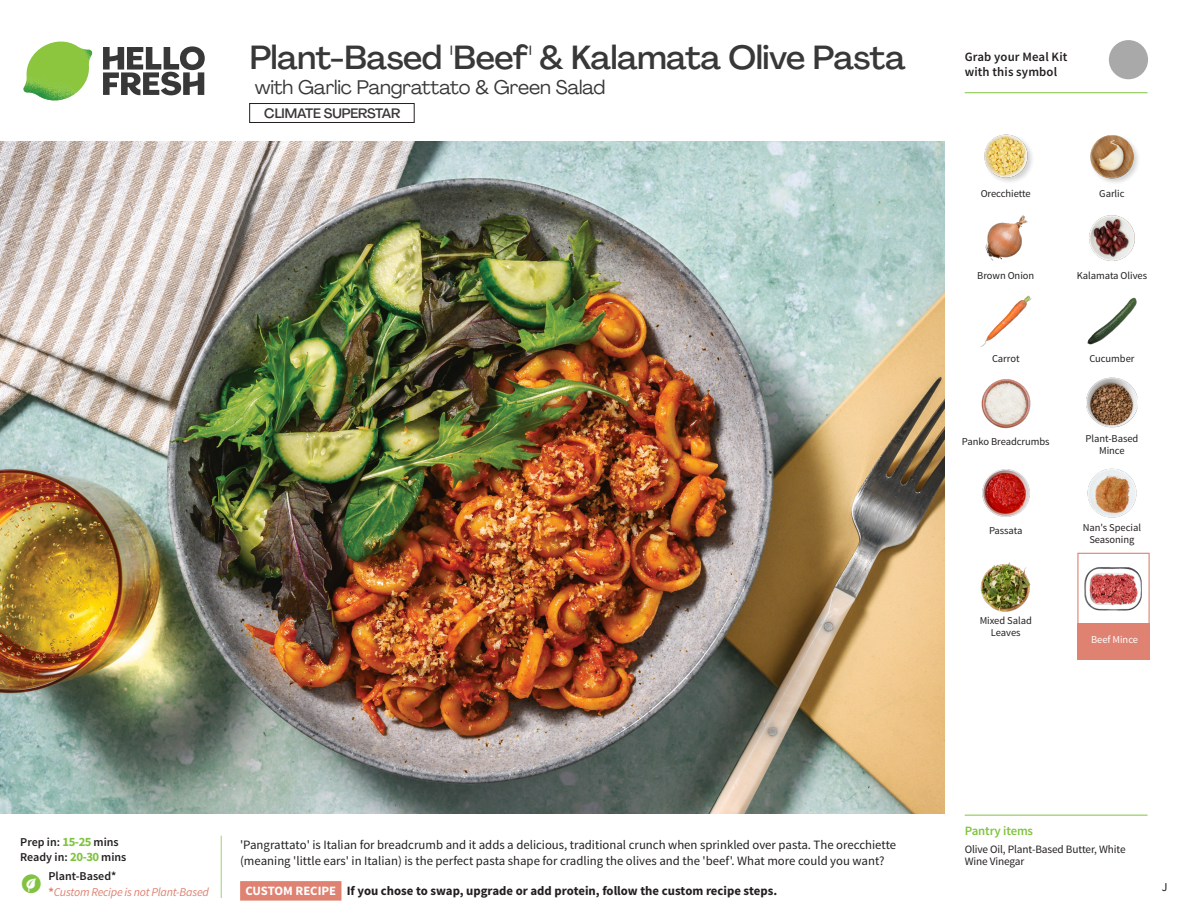
<style>
.page{position:relative;width:1188px;height:918px;background:#fff}
.page>*{position:absolute;margin:0;border:0;box-sizing:border-box;transform-origin:0 0}
._15_Titel_UK{font:500 33px "Agrandir";letter-spacing:-.015em;color:#383839}
._15_Titel_UK-2{font:19.5px "Agrandir";letter-spacing:-.01em;color:#383839}
.t1{font:500 13.5px "Agrandir";letter-spacing:-.01em;color:#383839}
.Step_6_Text_AU{font:12.75px/16.5px "Source Sans Pro";color:#231f20}
.Step_6_Text_AU-2{font:700 12.75px "Source Sans Pro";color:#231f20}
.t2{font:600 12.75px/15px "Source Sans Pro";letter-spacing:.01em;color:#231f20}
._04_Headers_Front{font:600 12.75px "Source Sans Pro";letter-spacing:-.01em;color:#81c340}
._04_Intro{font:600 12px "Source Sans Pro";color:#231f20}
._04_Intro-2{font:italic 12px "Source Sans Pro";letter-spacing:-.02em;color:#df8272}
.t3{font:12px "Source Sans Pro";color:#231f20}
._05_Pantry{font:11.25px/12px "Source Sans Pro";letter-spacing:-.01em;color:#231f20}
._18_FRONT_ingredient{font:10.5px/12px "Source Sans Pro";letter-spacing:-.005em;color:#231f20;text-align:center}
._18_FRONT_ingredient-2{font:10.5px "Source Sans Pro";letter-spacing:-.005em;color:#fff}
.s1{font-weight:700;font-size:12.75px;color:#81c340}
.s2{font-weight:700;font-style:normal}
.s3{color:#fff}
</style>
<div class="page">
<svg style="left:103px;top:46px;width:102px;height:49px"></svg>
<img style="left:23px;top:42px;width:69px;height:59px">
<svg style="left:220px;top:835px;width:122px;height:66px"></svg>
<img style="left:0;top:142px;width:945px;height:672px">
<div style="left:249px;top:103px;width:165px;height:20px;border:1px solid #231f20"></div>
<img style="left:1087px;top:297px;width:50px;height:48px">
<img style="left:1086px;top:378px;width:51px;height:50px">
<img style="left:981px;top:379px;width:50px;height:50px">
<img style="left:982px;top:469px;width:48px;height:48px">
<img style="left:980px;top:295px;width:52px;height:52px">
<img style="left:985px;top:215px;width:43px;height:46px">
<img style="left:1089px;top:215px;width:46px;height:46px">
<img style="left:984px;top:134px;width:48px;height:48px">
<img style="left:1090px;top:135px;width:48px;height:48px">
<img style="left:1087px;top:468px;width:50px;height:50px">
<div style="left:1077px;top:553px;width:73px;height:72px;border:1px solid #df8272"></div>
<div style="left:1077px;top:623px;width:73px;height:36px;background:#df8272"></div>
<img style="left:1084px;top:567px;width:58px;height:44px">
<img style="left:981px;top:563px;width:50px;height:49px">
<hr style="left:965px;top:815px;width:183px;height:1px;background:#81c340">
<svg style="left:1091px;top:40px;width:57px;height:54px"></svg>
<hr style="left:965px;top:92px;width:183px;height:1px;background:#81c340">
<p class="_15_Titel_UK" style="left:250px;top:37px;width:657px">Plant-Based 'Beef' &amp; Kalamata Olive Pasta</p>
<p class="_15_Titel_UK-2" style="left:255px;top:75px;width:352px">with Garlic Pangrattato &amp; Green Salad</p>
<p class="t1" style="left:264px;top:105px;width:138px">CLIMATE SUPERSTAR</p>
<p class="t2" style="left:965px;top:50px;width:104px">Grab your Meal Kit with this symbol</p>
<p class="_18_FRONT_ingredient" style="left:981px;top:188px;width:52px">Orecchiette</p>
<p class="_18_FRONT_ingredient" style="left:1099px;top:188px;width:27px">Garlic</p>
<p class="_18_FRONT_ingredient" style="left:977px;top:270px;width:58px">Brown Onion</p>
<p class="_18_FRONT_ingredient" style="left:1077px;top:270px;width:72px">Kalamata Olives</p>
<p class="_18_FRONT_ingredient" style="left:992px;top:353px;width:29px">Carrot</p>
<p class="_18_FRONT_ingredient" style="left:1089px;top:353px;width:47px">Cucumber</p>
<p class="_18_FRONT_ingredient" style="left:962px;top:435px;width:89px">Panko Breadcrumbs</p>
<p class="_18_FRONT_ingredient" style="left:989px;top:525px;width:35px">Passata</p>
<p class="_18_FRONT_ingredient" style="left:980px;top:615px;width:54px">Mixed Salad<br>Leaves</p>
<p class="_18_FRONT_ingredient" style="left:1085px;top:433px;width:54px">Plant-Based<br>Mince</p>
<p class="_18_FRONT_ingredient" style="left:1083px;top:522px;width:60px">Nan's Special<br>Seasoning</p>
<p class="_18_FRONT_ingredient-2" style="left:1091px;top:633px;width:48px">Beef Mince</p>
<p class="_04_Intro" style="left:20px;top:835px;width:100px">Prep in: <span class="s1">15-25</span> mins</p>
<p class="_04_Intro" style="left:20px;top:850px;width:108px">Ready in: <span class="s1">20-30</span> mins</p>
<p class="_04_Intro" style="left:48px;top:869px;width:69px">Plant-Based*</p>
<p class="_04_Intro-2" style="left:48px;top:885px;width:162px"><span class="s2">*</span>Custom Recipe is not Plant-Based</p>
<p class="Step_6_Text_AU" style="left:240px;top:837px;width:658px">'Pangrattato' is Italian for breadcrumb and it adds a delicious, traditional crunch when sprinkled over pasta. The orecchiette (meaning 'little ears' in Italian) is the perfect pasta shape for cradling the olives and the 'beef'. What more could you want?</p>
<p class="Step_6_Text_AU-2" style="left:245px;top:882px;width:533px"><span class="s3">CUSTOM RECIPE</span> If you chose to swap, upgrade or add protein, follow the custom recipe steps.</p>
<p class="_04_Headers_Front" style="left:965px;top:822px;width:70px">Pantry items</p>
<p class="_05_Pantry" style="left:965px;top:844px;width:162px">Olive Oil, Plant-Based Butter, White<br>Wine Vinegar</p>
<p class="t3" style="left:1162px;top:879px;width:7px">J</p>
</div>
